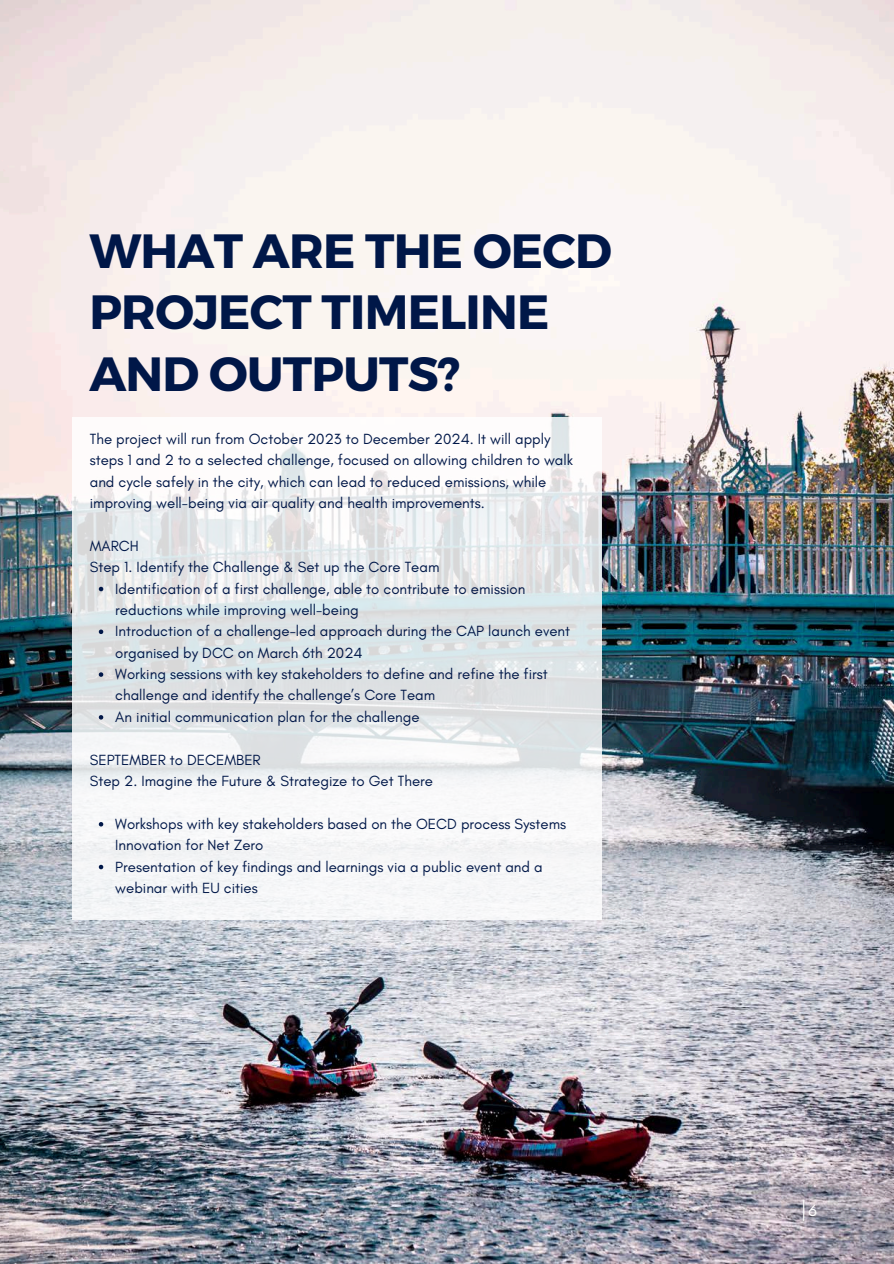
<style>
.page{position:relative;width:894px;height:1264px;background:#fff}
.page>*{position:absolute;margin:0;border:0;box-sizing:border-box;transform-origin:0 0}
.t1{font:700 48px/61.8px "Montserrat";letter-spacing:-.015em;color:#001748}
.t2{font:16.5px "Glacial Indifference";color:#fff}
.t3{font:15px/21.3px "Glacial Indifference";color:#001748}
</style>
<div class="page">
<img style="left:0;top:0;width:893px;height:1263px">
<svg style="left:72px;top:417px;width:530px;height:502px"></svg>
<svg style="left:99px;top:586px;width:4px;height:5px"></svg>
<svg style="left:99px;top:629px;width:4px;height:5px"></svg>
<svg style="left:99px;top:672px;width:4px;height:4px"></svg>
<svg style="left:99px;top:715px;width:4px;height:4px"></svg>
<svg style="left:99px;top:822px;width:4px;height:4px"></svg>
<svg style="left:99px;top:864px;width:4px;height:5px"></svg>
<svg style="left:803px;top:1199px;width:1px;height:21px"></svg>
<p class="t1" style="left:89px;top:217px;width:524px">WHAT ARE THE OECD<br>PROJECT TIMELINE<br>AND OUTPUTS?</p>
<h1 class="t3" style="left:90px;top:428px;width:484px">The project will run from October 2023 to December 2024. It will apply steps 1 and 2 to a selected challenge, focused on allowing children to walk and cycle safely in the city, which can lead to reduced emissions, while improving well-being via air quality and health improvements.</h1>
<p class="t3" style="left:90px;top:535px;width:51px">MARCH</p>
<p class="t3" style="left:90px;top:556px;width:351px">Step 1. Identify the Challenge &amp; Set up the Core Team</p>
<p class="t3" style="left:115px;top:577px;width:411px">Identification of a first challenge, able to contribute to emission reductions while improving well-being</p>
<p class="t3" style="left:115px;top:620px;width:456px">Introduction of a challenge-led approach during the CAP launch event organised by DCC on March 6th 2024</p>
<p class="t3" style="left:115px;top:663px;width:434px">Working sessions with key stakeholders to define and refine the first challenge and identify the challenge’s Core Team</p>
<p class="t3" style="left:115px;top:706px;width:306px">An initial communication plan for the challenge</p>
<p class="t3" style="left:90px;top:748px;width:172px">SEPTEMBER to DECEMBER</p>
<p class="t3" style="left:90px;top:770px;width:345px">Step 2. Imagine the Future &amp; Strategize to Get There</p>
<p class="t3" style="left:115px;top:812px;width:452px">Workshops with key stakeholders based on the OECD process Systems<br>Innovation for Net Zero</p>
<p class="t3" style="left:115px;top:855px;width:429px">Presentation of key findings and learnings via a public event and a webinar with EU cities</p>
<p class="t2" style="left:808px;top:1200px;width:10px">6</p>
</div>
